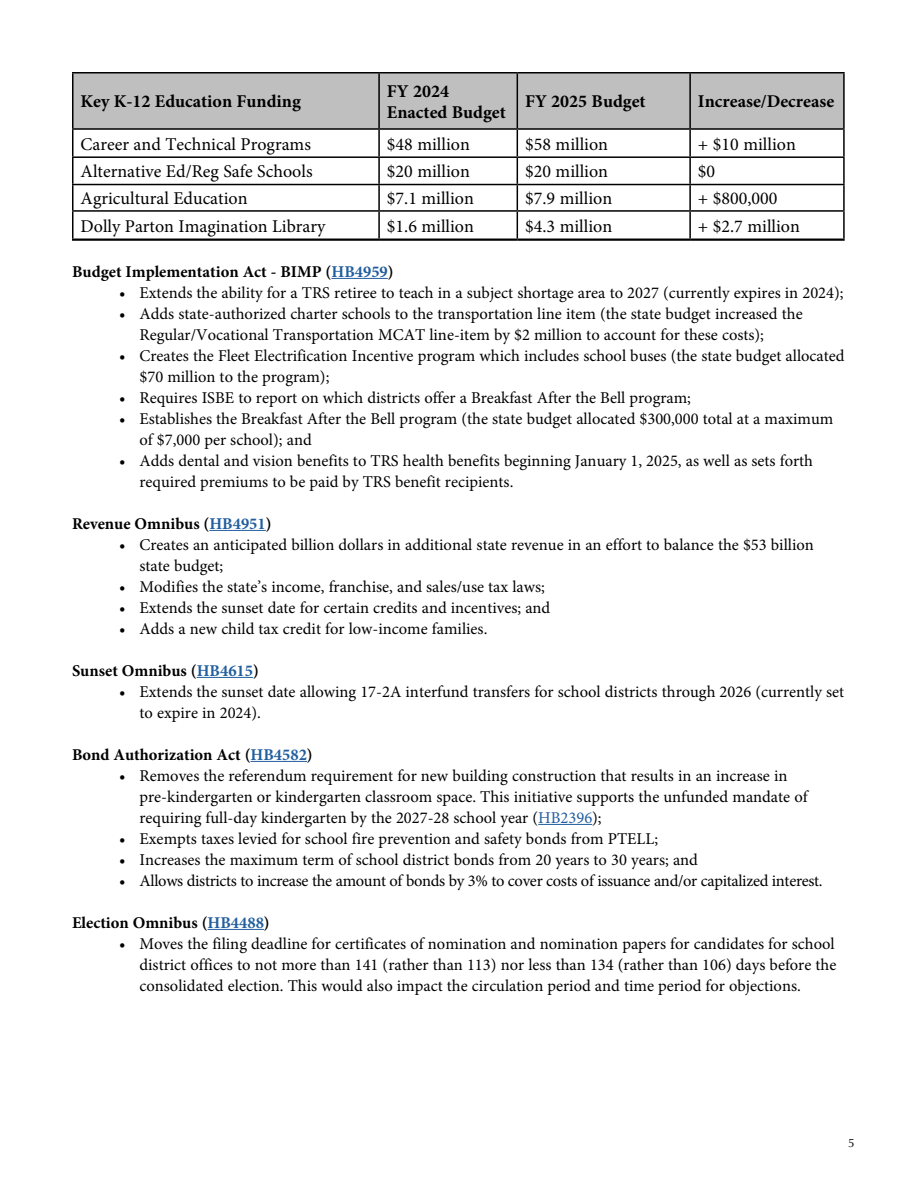
<style>
.page{position:relative;width:918px;height:1188px;background:#fff}
.page>*{position:absolute;margin:0;border:0;box-sizing:border-box;transform-origin:0 0}
.t1{font:18px "Minion Pro";color:#000}
.t2{font:700 18px "Minion Pro";color:#000}
.t3{font:16.5px/21px "Minion Pro";color:#000}
.Subhead_Bold{font:700 16.5px "Minion Pro";color:#000}
.t4{font:16.5px "Minion Pro";letter-spacing:-.02em;color:#000}
.t5{font:12px "Optima LT Pro";color:#000}
.s1{color:#215e9e}
</style>
<div class="page">
<hr style="left:331px;top:278px;width:57px;height:1px;background:#215e9e">
<hr style="left:209px;top:530px;width:57px;height:1px;background:#215e9e">
<hr style="left:197px;top:677px;width:56px;height:1px;background:#215e9e">
<hr style="left:251px;top:761px;width:56px;height:1px;background:#215e9e">
<hr style="left:538px;top:824px;width:54px;height:1px;background:#215e9e">
<hr style="left:208px;top:929px;width:56px;height:1px;background:#215e9e">
<hr style="left:72px;top:72px;width:307px;height:2px;background:#000">
<hr style="left:72px;top:74px;width:2px;height:54px;background:#000">
<hr style="left:379px;top:72px;width:138px;height:2px;background:#000">
<hr style="left:517px;top:72px;width:173px;height:2px;background:#000">
<hr style="left:690px;top:72px;width:155px;height:2px;background:#000">
<hr style="left:843px;top:74px;width:2px;height:54px;background:#000">
<hr style="left:72px;top:128px;width:307px;height:2px;background:#000">
<hr style="left:72px;top:130px;width:2px;height:26px;background:#000">
<hr style="left:690px;top:128px;width:155px;height:2px;background:#000">
<hr style="left:843px;top:130px;width:2px;height:26px;background:#000">
<hr style="left:72px;top:156px;width:307px;height:2px;background:#000">
<hr style="left:72px;top:158px;width:2px;height:26px;background:#000">
<hr style="left:690px;top:156px;width:155px;height:2px;background:#000">
<hr style="left:843px;top:158px;width:2px;height:26px;background:#000">
<hr style="left:72px;top:184px;width:307px;height:1px;background:#000">
<hr style="left:72px;top:185px;width:2px;height:25px;background:#000">
<hr style="left:690px;top:184px;width:155px;height:1px;background:#000">
<hr style="left:843px;top:185px;width:2px;height:25px;background:#000">
<hr style="left:72px;top:210px;width:307px;height:2px;background:#000">
<hr style="left:72px;top:212px;width:2px;height:27px;background:#000">
<svg style="left:73px;top:73px;width:771px;height:166px"></svg>
<hr style="left:690px;top:210px;width:155px;height:2px;background:#000">
<hr style="left:689px;top:212px;width:2px;height:27px;background:#000">
<hr style="left:843px;top:212px;width:2px;height:27px;background:#000">
<hr style="left:72px;top:239px;width:307px;height:2px;background:#000">
<hr style="left:379px;top:239px;width:138px;height:2px;background:#000">
<hr style="left:517px;top:239px;width:173px;height:2px;background:#000">
<hr style="left:690px;top:239px;width:155px;height:2px;background:#000">
<p class="t2" style="left:81px;top:89px;width:222px">Key K-12 Education Funding</p>
<p class="t2" style="left:387px;top:79px;width:64px">FY 2024</p>
<p class="t2" style="left:387px;top:99px;width:120px">Enacted Budget</p>
<p class="t2" style="left:525px;top:89px;width:122px">FY 2025 Budget</p>
<p class="t2" style="left:698px;top:89px;width:138px">Increase/Decrease</p>
<p class="t1" style="left:81px;top:132px;width:232px">Career and Technical Programs</p>
<p class="t1" style="left:387px;top:132px;width:84px">$48 million</p>
<p class="t1" style="left:525px;top:132px;width:84px">$58 million</p>
<p class="t1" style="left:698px;top:132px;width:99px">+ $10 million</p>
<p class="t1" style="left:81px;top:160px;width:233px">Alternative Ed/Reg Safe Schools</p>
<p class="t1" style="left:387px;top:160px;width:84px">$20 million</p>
<p class="t1" style="left:525px;top:160px;width:84px">$20 million</p>
<p class="t1" style="left:698px;top:160px;width:19px">$0</p>
<p class="t1" style="left:81px;top:186px;width:168px">Agricultural Education</p>
<p class="t1" style="left:387px;top:186px;width:89px">$7.1 million</p>
<p class="t1" style="left:525px;top:186px;width:89px">$7.9 million</p>
<p class="t1" style="left:698px;top:186px;width:81px">+ $800,000</p>
<p class="t1" style="left:81px;top:214px;width:246px">Dolly Parton Imagination Library</p>
<p class="t1" style="left:387px;top:214px;width:89px">$1.6 million</p>
<p class="t1" style="left:525px;top:214px;width:89px">$4.3 million</p>
<p class="t1" style="left:698px;top:214px;width:103px">+ $2.7 million</p>
<p class="Subhead_Bold" style="left:72px;top:260px;width:323px">Budget Implementation Act - BIMP (<span class="s1">HB4959</span>)</p>
<p class="t3" style="left:119px;top:282px;width:726px">• Extends the ability for a TRS retiree to teach in a subject shortage area to 2027 (currently expires in 2024);</p>
<p class="t3" style="left:140px;top:303px;width:665px;text-indent:-20px">• Adds state-authorized charter schools to the transportation line item (the state budget increased the<br>Regular/Vocational Transportation MCAT line-item by $2 million to account for these costs);</p>
<p class="t3" style="left:140px;top:345px;width:707px;text-indent:-20px">• Creates the Fleet Electrification Incentive program which includes school buses (the state budget allocated $70 million to the program);</p>
<p class="t3" style="left:119px;top:387px;width:573px">• Requires ISBE to report on which districts offer a Breakfast After the Bell program;</p>
<p class="t3" style="left:140px;top:408px;width:695px;text-indent:-20px">• Establishes the Breakfast After the Bell program (the state budget allocated $300,000 total at a maximum of $7,000 per school); and</p>
<p class="t3" style="left:140px;top:450px;width:675px;text-indent:-20px">• Adds dental and vision benefits to TRS health benefits beginning January 1, 2025, as well as sets forth required premiums to be paid by TRS benefit recipients.</p>
<p class="Subhead_Bold" style="left:72px;top:512px;width:201px">Revenue Omnibus (<span class="s1">HB4951</span>)</p>
<p class="t3" style="left:140px;top:534px;width:676px;text-indent:-20px">• Creates an anticipated billion dollars in additional state revenue in an effort to balance the $53 billion state budget;</p>
<p class="t3" style="left:119px;top:576px;width:427px">• Modifies the state’s income, franchise, and sales/use tax laws;</p>
<p class="t3" style="left:119px;top:597px;width:433px">• Extends the sunset date for certain credits and incentives; and</p>
<p class="t3" style="left:119px;top:618px;width:370px">• Adds a new child tax credit for low-income families.</p>
<p class="Subhead_Bold" style="left:72px;top:659px;width:188px">Sunset Omnibus (<span class="s1">HB4615</span>)</p>
<p class="t3" style="left:140px;top:681px;width:706px;text-indent:-20px">• Extends the sunset date allowing 17-2A interfund transfers for school districts through 2026 (currently set to expire in 2024).</p>
<p class="Subhead_Bold" style="left:72px;top:743px;width:242px">Bond Authorization Act (<span class="s1">HB4582</span>)</p>
<p class="t3" style="left:140px;top:765px;width:670px;text-indent:-20px">• Removes the referendum requirement for new building construction that results in an increase in pre-kindergarten or kindergarten classroom space. This initiative supports the unfunded mandate of requiring full-day kindergarten by the 2027-28 school year (<span class="s1">HB2396</span>);</p>
<p class="t3" style="left:119px;top:828px;width:540px">• Exempts taxes levied for school fire prevention and safety bonds from PTELL;</p>
<p class="t3" style="left:119px;top:849px;width:580px">• Increases the maximum term of school district bonds from 20 years to 30 years; and</p>
<p class="t4" style="left:119px;top:869px;width:705px">• Allows districts to increase the amount of bonds by 3% to cover costs of issuance and/or capitalized interest.</p>
<p class="Subhead_Bold" style="left:72px;top:911px;width:199px">Election Omnibus (<span class="s1">HB4488</span>)</p>
<p class="t3" style="left:140px;top:933px;width:698px;text-align:justify;text-indent:-20px">• Moves the filing deadline for certificates of nomination and nomination papers for candidates for school district offices to not more than 141 (rather than 113) nor less than 134 (rather than 106) days before the consolidated election. This would also impact the circulation period and time period for objections.</p>
<p class="t5" style="left:848px;top:1136px;width:8px">5</p>
</div>
